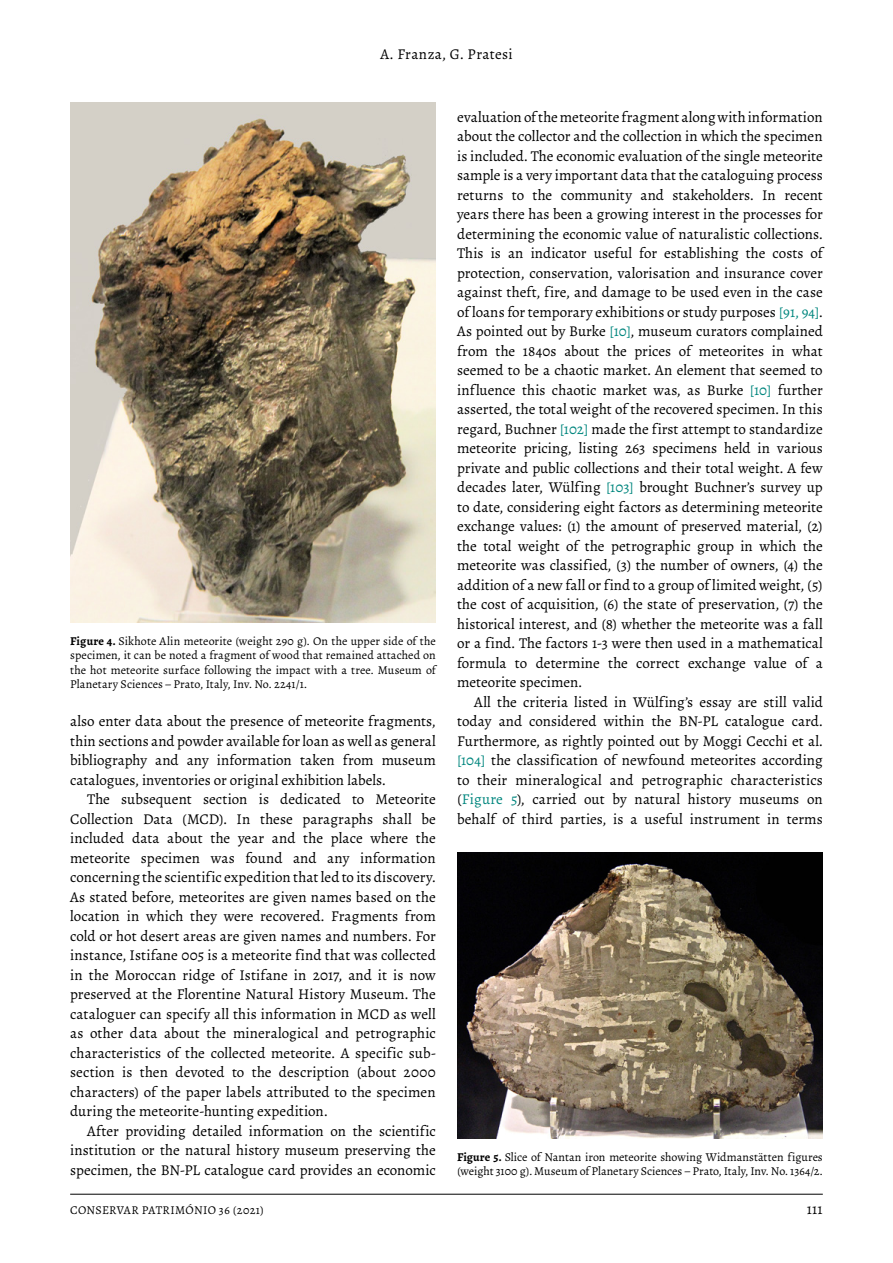
<style>
.page{position:relative;width:893px;height:1263px;background:#fff}
.page>*{position:absolute;margin:0;border:0;box-sizing:border-box;transform-origin:0 0}
.t1{font:15px/19.5px "Alegreya";color:#000;text-align:justify}
.t2{font:15px "Alegreya";letter-spacing:.025em;color:#000}
.t3{font:12px/14.2px "Alegreya";letter-spacing:.005em;color:#000;text-align:justify}
.t4{font:12px "Alegreya";letter-spacing:.025em;color:#000}
.s1{font-weight:700}
.s2{color:#00867e}
</style>
<div class="page">
<hr style="left:70px;top:1194px;width:753px;height:1px;background:#000">
<img style="left:70px;top:102px;width:366px;height:520px">
<img style="left:457px;top:852px;width:366px;height:286px">
<p class="t2" style="left:380px;top:44px;width:134px">A. Franza, G. Pratesi</p>
<p class="t3" style="left:70px;top:634px;width:367px"><span class="s1">Figure 4.</span> Sikhote Alin meteorite (weight 290 g). On the upper side of the specimen, it can be noted a fragment of wood that remained attached on the hot meteorite surface following the impact with a tree. Museum of Planetary Sciences – Prato, Italy, Inv. No. 2241/1.</p>
<p class="t1" style="left:70px;top:711px;width:367px">also enter data about the presence of meteorite fragments, thin sections and powder available for loan as well as general bibliography and any information taken from museum catalogues, inventories or original exhibition labels.</p>
<p class="t1" style="left:70px;top:789px;width:367px;text-indent:17px">The subsequent section is dedicated to Meteorite Collection Data (MCD). In these paragraphs shall be included data about the year and the place where the meteorite specimen was found and any information concerning the scientific expedition that led to its discovery.<br>As stated before, meteorites are given names based on the location in which they were recovered. Fragments from cold or hot desert areas are given names and numbers. For instance, Istifane 005 is a meteorite find that was collected in the Moroccan ridge of Istifane in 2017, and it is now preserved at the Florentine Natural History Museum. The cataloguer can specify all this information in MCD as well as other data about the mineralogical and petrographic characteristics of the collected meteorite. A specific sub&shy;section is then devoted to the description (about 2000 characters) of the paper labels attributed to the specimen during the meteorite-hunting expedition.</p>
<p class="t1" style="left:70px;top:1121px;width:367px;text-indent:17px">After providing detailed information on the scientific institution or the natural history museum preserving the specimen, the BN-PL catalogue card provides an economic</p>
<p class="t1" style="left:457px;top:107px;width:367px">evaluation of the meteorite fragment along with information about the collector and the collection in which the specimen is included. The economic evaluation of the single meteorite sample is a very important data that the cataloguing process returns to the community and stakeholders. In recent years there has been a growing interest in the processes for determining the economic value of naturalistic collections.<br>This is an indicator useful for establishing the costs of protection, conservation, valorisation and insurance cover against theft, fire, and damage to be used even in the case of loans for temporary exhibitions or study purposes <span class="s2">[91, 94]</span>.<br>As pointed out by Burke <span class="s2">[10]</span>, museum curators complained from the 1840s about the prices of meteorites in what seemed to be a chaotic market. An element that seemed to influence this chaotic market was, as Burke <span class="s2">[10]</span> further asserted, the total weight of the recovered specimen. In this regard, Buchner <span class="s2">[102]</span> made the first attempt to standardize meteorite pricing, listing 263 specimens held in various private and public collections and their total weight. A few decades later, Wülfing <span class="s2">[103]</span> brought Buchner’s survey up to date, considering eight factors as determining meteorite exchange values: (1) the amount of preserved material, (2) the total weight of the petrographic group in which the meteorite was classified, (3) the number of owners, (4) the addition of a new fall or find to a group of limited weight, (5) the cost of acquisition, (6) the state of preservation, (7) the historical interest, and (8) whether the meteorite was a fall or a find. The factors 1-3 were then used in a mathematical formula to determine the correct exchange value of a meteorite specimen.</p>
<p class="t1" style="left:457px;top:692px;width:367px;text-indent:17px">All the criteria listed in Wülfing’s essay are still valid today and considered within the BN-PL catalogue card.<br>Furthermore, as rightly pointed out by Moggi Cecchi et al. <span class="s2">[104]</span> the classification of newfound meteorites according to their mineralogical and petrographic characteristics (<span class="s2">Figure 5</span>), carried out by natural history museums on behalf of third parties, is a useful instrument in terms</p>
<p class="t3" style="left:457px;top:1150px;width:367px"><span class="s1">Figure 5.</span> Slice of Nantan iron meteorite showing Widmanstätten figures (weight 3100 g). Museum of Planetary Sciences − Prato, Italy, Inv. No. 1364/2.</p>
<p class="t4" style="left:70px;top:1202px;width:195px">CONSERVAR PATRIMÓNIO 36 (2021)</p>
<p class="t1" style="left:807px;top:1199px;width:17px">111</p>
</div>
